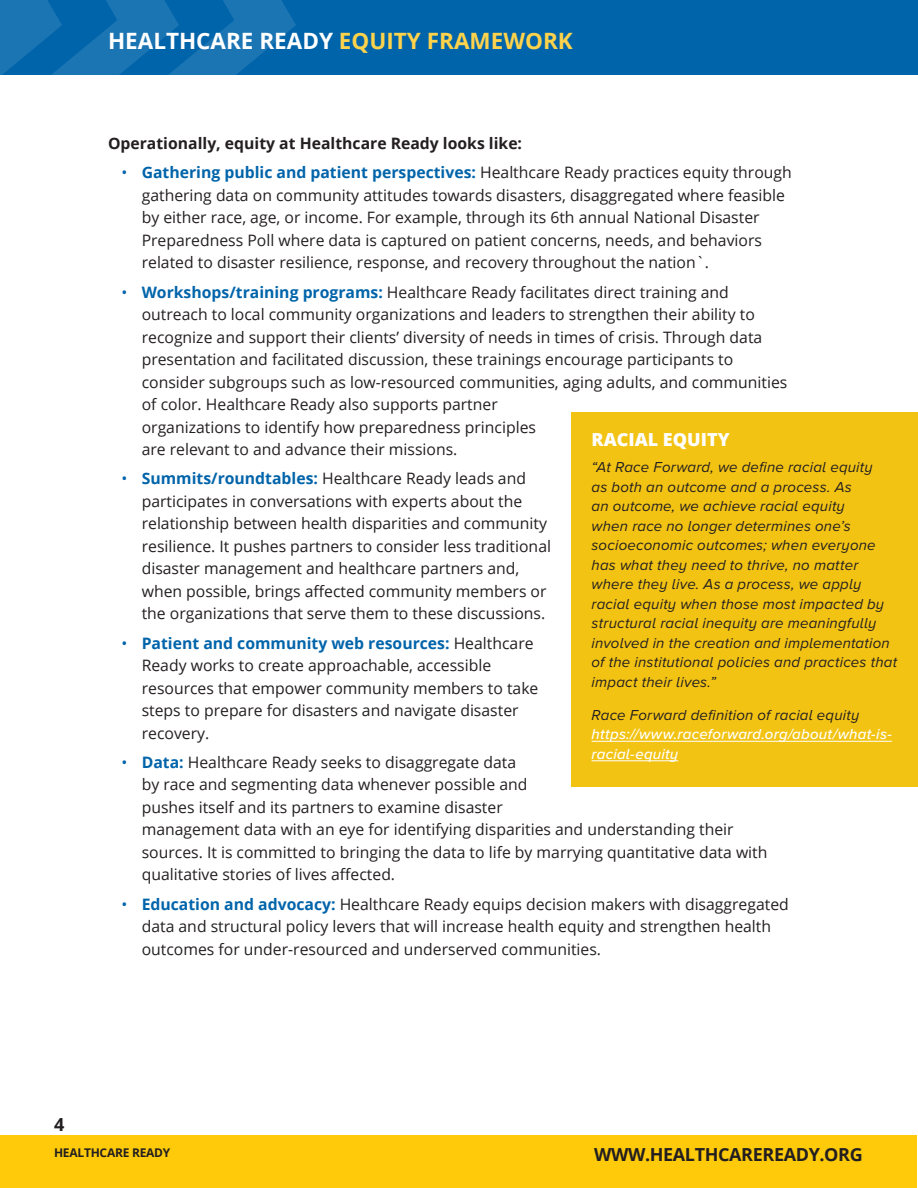
<style>
.page{position:relative;width:918px;height:1188px;background:#fff}
.page>*{position:absolute;margin:0;border:0;box-sizing:border-box;transform-origin:0 0}
.t1{font:700 22.5px "Open Sans";color:#fff}
.t2{font:700 18px "Open Sans";letter-spacing:-.02em;color:#231f20}
.BODY{font:800 18px "Open Sans";color:#fff}
.t3{font:15.75px/22.5px "Open Sans";color:#231f20}
.BODY-2{font:700 15.75px "Open Sans";color:#231f20}
.sidebar_story_tellin{font:italic 15px/19.5px "Proxima Nova A";letter-spacing:.015em;color:#231f20}
.sidebar_story_tellin-2{font:italic 500 15px/19.5px "Proxima Nova A";letter-spacing:.015em;color:#fff}
.t4{font:700 12px "Open Sans";letter-spacing:-.02em;color:#231f20}
.s1{color:#fed34c}
.s2{color:#0064aa}
.s3{font-weight:700;color:#0064aa}
.s4{font-weight:400;color:#231f20}
</style>
<div class="page">
<div style="left:1px;top:1136px;width:916px;height:52px;background:#feca0a"></div>
<div style="left:0;top:0;width:918px;height:75px;background:#0064aa"></div>
<svg style="left:0;top:0;width:296px;height:75px"></svg>
<div style="left:571px;top:412px;width:347px;height:374px;background:#f3c314"></div>
<hr style="left:592px;top:741px;width:300px;height:1px;background:#fff">
<hr style="left:592px;top:761px;width:86px;height:1px;background:#fff">
<h1 class="t1" style="left:108px;top:25px;width:466px">HEALTHCARE READY <span class="s1">EQUITY FRAMEWORK</span></h1>
<p class="BODY-2" style="left:108px;top:132px;width:416px">Operationally, equity at Healthcare Ready looks like:</p>
<p class="t3" style="left:142px;top:161px;width:652px;text-indent:-20px"><span class="s2">•</span> <span class="s3">Gathering public and patient perspectives:</span> Healthcare Ready practices equity through gathering data on community attitudes towards disasters, disaggregated where feasible by either race, age, or income. For example, through its 6th annual National Disaster Preparedness Poll where data is captured on patient concerns, needs, and behaviors related to disaster resilience, response, and recovery throughout the nation`.</p>
<p class="t3" style="left:142px;top:280px;width:647px;text-indent:-20px"><span class="s2">•</span> <span class="s3">Workshops/training programs:</span> Healthcare Ready facilitates direct training and outreach to local community organizations and leaders to strengthen their ability to recognize and support their clients’ diversity of needs in times of crisis. Through data presentation and facilitated discussion, these trainings encourage participants to consider subgroups such as low-resourced communities, aging adults, and communities of color. Healthcare Ready also supports partner<br>organizations to identify how preparedness principles<br>are relevant to and advance their missions.</p>
<p class="t3" style="left:142px;top:467px;width:411px;text-indent:-20px"><span class="s2">•</span> <span class="s3">Summits/roundtables:</span> Healthcare Ready leads and participates in conversations with experts about the relationship between health disparities and community resilience. It pushes partners to consider less traditional disaster management and healthcare partners and, when possible, brings affected community members or the organizations that serve them to these discussions.</p>
<p class="t3" style="left:142px;top:631px;width:398px;text-indent:-20px"><span class="s2">•</span> <span class="s3">Patient and community web resources:</span> Healthcare Ready works to create approachable, accessible resources that empower community members to take steps to prepare for disasters and navigate disaster recovery.</p>
<p class="t3" style="left:142px;top:751px;width:627px;text-indent:-20px"><span class="s2">•</span> <span class="s3">Data:</span> Healthcare Ready seeks to disaggregate data<br>by race and segmenting data whenever possible and<br>pushes itself and its partners to examine disaster<br>management data with an eye for identifying disparities and understanding their sources. It is committed to bringing the data to life by marrying quantitative data with qualitative stories of lives affected.</p>
<p class="t3" style="left:142px;top:892px;width:649px;text-indent:-20px"><span class="s2">•</span> <span class="s3">Education and advocacy:</span> Healthcare Ready equips decision makers with disaggregated data and structural policy levers that will increase health equity and strengthen health outcomes for under-resourced and underserved communities.</p>
<p class="BODY" style="left:592px;top:426px;width:140px">RACIAL EQUITY</p>
<p class="sidebar_story_tellin" style="left:592px;top:457px;width:307px">“At Race Forward, we define racial equity<br>as both an outcome and a process. As<br>an outcome, we achieve racial equity<br>when race no longer determines one’s socioeconomic outcomes; when everyone has what they need to thrive, no matter where they live. As a process, we apply racial equity when those most impacted by structural racial inequity are meaningfully involved in the creation and implementation of the institutional policies and practices that impact their lives.”</p>
<p class="sidebar_story_tellin-2" style="left:592px;top:705px;width:302px"><span class="s4">Race Forward definition of racial equity </span>https://www.raceforward.org/about/what-is&shy;racial-equity</p>
<p class="t2" style="left:54px;top:1112px;width:12px">4</p>
<p class="t4" style="left:54px;top:1144px;width:118px">HEALTHCARE READY</p>
<p class="t2" style="left:594px;top:1142px;width:270px">WWW.HEALTHCAREREADY.ORG</p>
</div>
